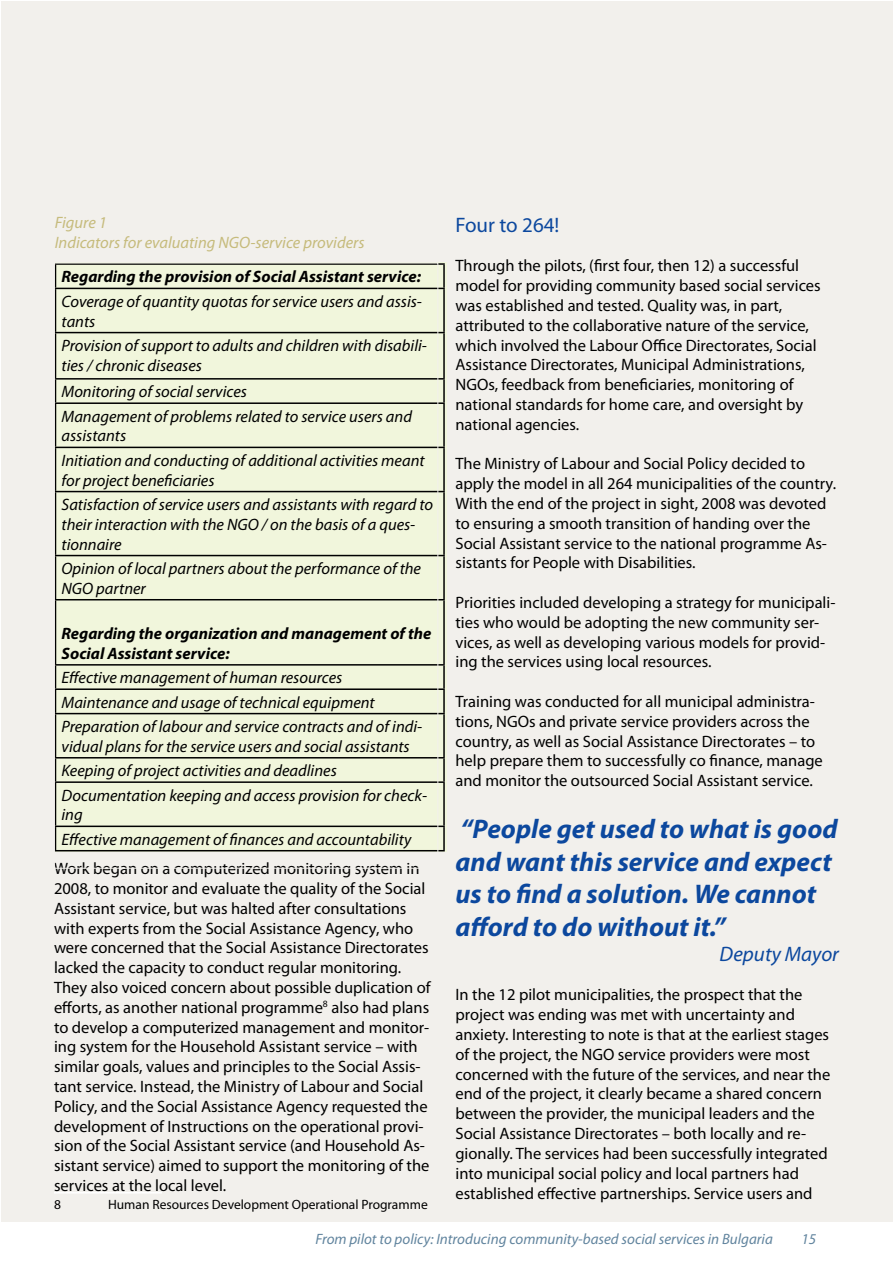
<style>
.page{position:relative;width:893px;height:1263px;background:#fff}
.page>*{position:absolute;margin:0;border:0;box-sizing:border-box;transform-origin:0 0}
.t1{font:italic 700 27px/32.4px "Myriad Pro";color:#0c489e}
.t2{font:italic 21px "Myriad Pro";color:#0c489e}
.t3{font:21px "Myriad Pro";color:#0c489e}
.t4{font:16.5px/19.8px "Myriad Pro";color:#000}
.t5{font:italic 16.5px/24.3px "Myriad Pro";color:#000}
.t6{font:italic 700 16.5px/19.8px "Myriad Pro";color:#000}
.t7{font:italic 16.5px/19.8px "Myriad Pro";color:#c6bb7c}
.t8{font:italic 15px "Myriad Pro";color:#61849e}
.t9{font:13.5px "Myriad Pro";color:#000}
</style>
<div class="page">
<div style="left:1px;top:1px;width:891px;height:1220px;background:#f2f0ec"></div>
<hr style="left:54px;top:1192px;width:108px;height:1px;background:#fff">
<div style="left:55px;top:262px;width:391px;height:590px;background:#f1f6dc"></div>
<hr style="left:55px;top:263px;width:390px;height:2px;background:#000">
<hr style="left:443px;top:265px;width:2px;height:23px;background:#000">
<hr style="left:55px;top:288px;width:390px;height:1px;background:#000">
<hr style="left:443px;top:289px;width:2px;height:43px;background:#000">
<hr style="left:55px;top:332px;width:390px;height:1px;background:#000">
<hr style="left:443px;top:333px;width:2px;height:45px;background:#000">
<hr style="left:55px;top:378px;width:390px;height:2px;background:#000">
<hr style="left:443px;top:380px;width:2px;height:22px;background:#000">
<hr style="left:55px;top:402px;width:390px;height:2px;background:#000">
<hr style="left:443px;top:404px;width:2px;height:43px;background:#000">
<hr style="left:55px;top:447px;width:390px;height:1px;background:#000">
<hr style="left:443px;top:448px;width:2px;height:43px;background:#000">
<hr style="left:55px;top:491px;width:390px;height:1px;background:#000">
<hr style="left:443px;top:492px;width:2px;height:63px;background:#000">
<hr style="left:55px;top:555px;width:390px;height:1px;background:#000">
<hr style="left:443px;top:556px;width:2px;height:43px;background:#000">
<hr style="left:55px;top:599px;width:390px;height:1px;background:#000">
<hr style="left:443px;top:600px;width:2px;height:64px;background:#000">
<hr style="left:55px;top:664px;width:390px;height:2px;background:#000">
<hr style="left:443px;top:666px;width:2px;height:22px;background:#000">
<hr style="left:55px;top:688px;width:390px;height:2px;background:#000">
<hr style="left:443px;top:690px;width:2px;height:23px;background:#000">
<hr style="left:55px;top:713px;width:390px;height:1px;background:#000">
<hr style="left:443px;top:714px;width:2px;height:43px;background:#000">
<hr style="left:55px;top:757px;width:390px;height:1px;background:#000">
<hr style="left:443px;top:758px;width:2px;height:23px;background:#000">
<hr style="left:55px;top:781px;width:390px;height:2px;background:#000">
<hr style="left:443px;top:783px;width:2px;height:42px;background:#000">
<hr style="left:55px;top:825px;width:390px;height:2px;background:#000">
<hr style="left:443px;top:827px;width:2px;height:23px;background:#000">
<hr style="left:55px;top:850px;width:390px;height:1px;background:#000">
<p class="t7" style="left:55px;top:213px;width:311px">Figure 1<br>Indicators for evaluating NGO-service providers</p>
<p class="t6" style="left:62px;top:266px;width:361px">Regarding the provision of Social Assistant service:</p>
<p class="t5" style="left:62px;top:291px;width:362px;line-height:19.8px">Coverage of quantity quotas for service users and assis&shy;tants</p>
<p class="t5" style="left:62px;top:335px;width:367px;line-height:19.8px">Provision of support to adults and children with disabili&shy;ties / chronic diseases</p>
<p class="t5" style="left:62px;top:379px;width:352px">Monitoring of social services<br>Management of problems related to service users and</p>
<p class="t5" style="left:62px;top:423px;width:365px">assistants<br>Initiation and conducting of additional activities meant</p>
<p class="t5" style="left:62px;top:468px;width:373px">for project beneficiaries<br>Satisfaction of service users and assistants with regard to</p>
<p class="t5" style="left:62px;top:514px;width:355px;line-height:19.8px">their interaction with the NGO / on the basis of a ques&shy;tionnaire</p>
<p class="t5" style="left:62px;top:558px;width:361px;line-height:19.8px">Opinion of local partners about the performance of the<br>NGO partner</p>
<p class="t6" style="left:62px;top:623px;width:371px">Regarding the organization and management of the<br>Social Assistant service:</p>
<p class="t5" style="left:62px;top:665px;width:362px">Effective management of human resources<br>Maintenance and usage of technical equipment<br>Preparation of labour and service contracts and of indi-</p>
<p class="t5" style="left:62px;top:734px;width:367px">vidual plans for the service users and social assistants<br>Keeping of project activities and deadlines<br>Documentation keeping and access provision for check-</p>
<p class="t5" style="left:62px;top:802px;width:351px">ing<br>Effective management of finances and accountability</p>
<p class="t4" style="left:54px;top:858px;width:378px">Work began on a computerized monitoring system in 2008, to monitor and evaluate the quality of the Social Assistant service, but was halted after consultations with experts from the Social Assistance Agency, who were concerned that the Social Assistance Directorates lacked the capacity to conduct regular monitoring.<br>They also voiced concern about possible duplication of efforts, as another national programme also had plans to develop a computerized management and monitor&shy;ing system for the Household Assistant service – with similar goals, values and principles to the Social Assis&shy;tant service. Instead, the Ministry of Labour and Social Policy, and the Social Assistance Agency requested the development of Instructions on the operational provi&shy;sion of the Social Assistant service (and Household As&shy;sistant service) aimed to support the monitoring of the services at the local level.</p>
<p class="t9" style="left:108px;top:1196px;width:321px">Human Resources Development Operational Programme</p>
<p class="t3" style="left:455px;top:212px;width:105px">Four to 264!</p>
<p class="t4" style="left:455px;top:256px;width:367px">Through the pilots, (first four, then 1 2) a successful model for providing community based social services was established and tested. Quality was, in part, attributed to the collaborative nature of the service, which involved the Labour Office Directorates, Social Assistance Directorates, Municipal Administrations, NGOs, feedback from beneficiaries, monitoring of national standards for home care, and oversight by national agencies.</p>
<p class="t4" style="left:455px;top:454px;width:382px">The Ministry of Labour and Social Policy decided to apply the model in all 264 municipalities of the country.<br>With the end of the project in sight, 2008 was devoted to ensuring a smooth transition of handing over the Social Assistant service to the national programme As&shy;sistants for People with Disabilities.</p>
<p class="t4" style="left:455px;top:592px;width:381px">Priorities included developing a strategy for municipali&shy;ties who would be adopting the new community ser&shy;vices, as well as developing various models for provid&shy;ing the services using local resources.</p>
<p class="t4" style="left:455px;top:691px;width:369px">Training was conducted for all municipal administra&shy;tions, NGOs and private service providers across the country, as well as Social Assistance Directorates – to help prepare them to successfully co finance, manage and monitor the outsourced Social Assistant service.</p>
<h1 class="t1" style="left:455px;top:812px;width:384px">“People get used to what is good and want this service and expect us to find a solution. We cannot afford to do without it.”</h1>
<p class="t2" style="left:720px;top:941px;width:121px">Deputy Mayor</p>
<p class="t4" style="left:455px;top:985px;width:376px">In the 1 2 pilot municipalities, the prospect that the project was ending was met with uncertainty and anxiety. Interesting to note is that at the earliest stages of the project, the NGO service providers were most concerned with the future of the services, and near the end of the project, it clearly became a shared concern between the provider, the municipal leaders and the Social Assistance Directorates – both locally and re&shy;gionally. The services had been successfully integrated into municipal social policy and local partners had established effective partnerships. Service users and</p>
<p class="t8" style="left:315px;top:1229px;width:459px">From pilot to policy: Introducing community-based social services in Bulgaria</p>
<p class="t8" style="left:801px;top:1229px;width:16px">15</p>
</div>
